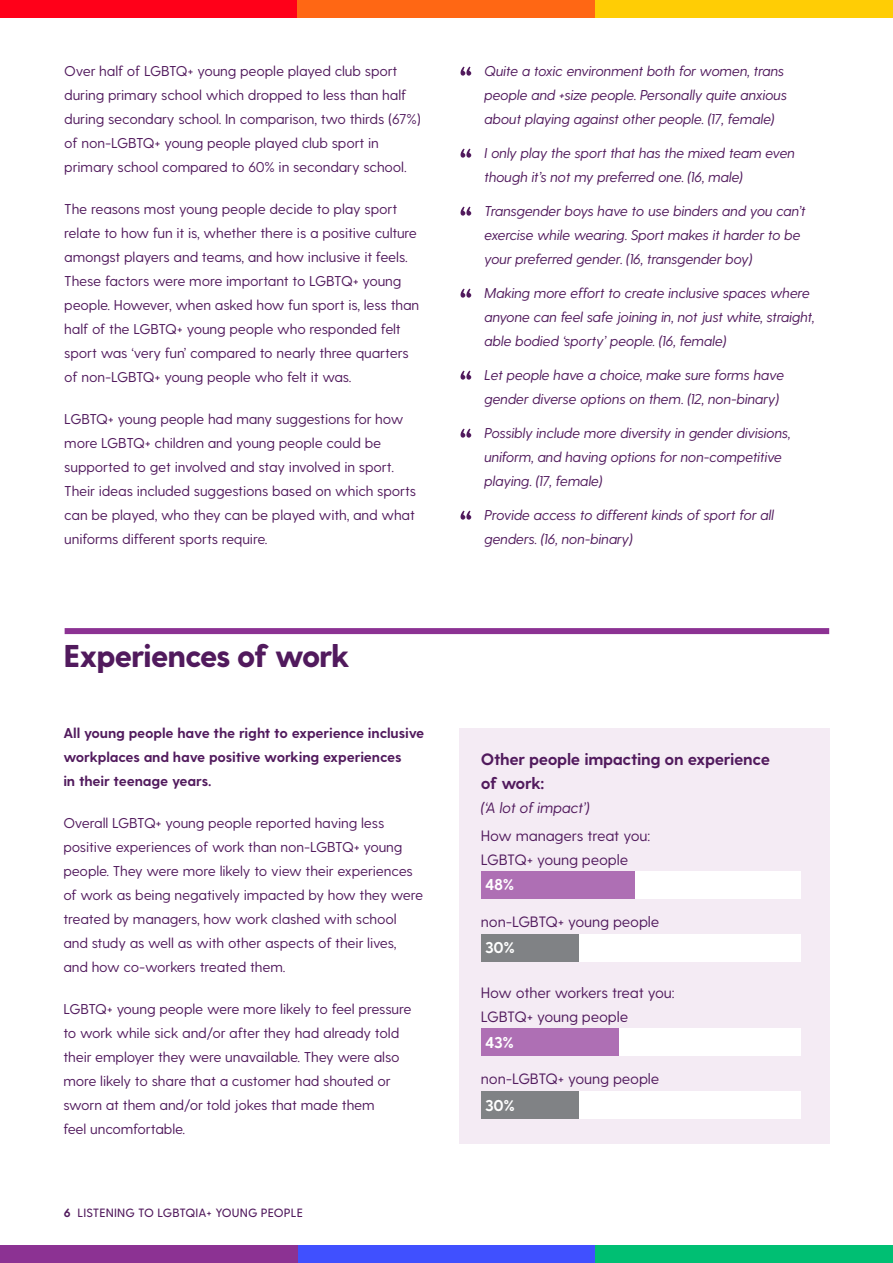
<style>
.page{position:relative;width:893px;height:1263px;background:#fff}
.page>*{position:absolute;margin:0;border:0;box-sizing:border-box;transform-origin:0 0}
.t1{font:800 31.5px "Greycliff CF";letter-spacing:-.04em;color:#511a5d}
.t2{font:700 16.5px/24px "Greycliff CF";letter-spacing:-.02em;color:#511a5d}
.t3{font:700 15.75px "Greycliff CF";letter-spacing:-.02em;color:#fff}
.t4{font:15px/24px "Greycliff CF";letter-spacing:-.01em;color:#511a5d}
.t5{font:italic 15px "Greycliff CF";letter-spacing:-.01em;color:#511a5d}
.t6{font:14.25px/24px "Greycliff CF";letter-spacing:-.01em;color:#511a5d}
.t7{font:italic 14.25px/24px "Greycliff CF";letter-spacing:-.01em;color:#511a5d}
.t8{font:700 14.25px/24px "Greycliff CF";letter-spacing:-.01em;color:#511a5d}
.t9{font:500 12px "Greycliff CF";letter-spacing:.01em;color:#511a5d}
.s1{font-weight:700}
</style>
<div class="page">
<div style="left:0;top:0;width:298px;height:18px;background:#ff0019"></div>
<div style="left:298px;top:0;width:297px;height:18px;background:#ff6714"></div>
<div style="left:595px;top:0;width:298px;height:18px;background:#ffcd05"></div>
<div style="left:595px;top:1245px;width:298px;height:18px;background:#00bf73"></div>
<div style="left:298px;top:1245px;width:297px;height:18px;background:#4050ff"></div>
<div style="left:0;top:1245px;width:298px;height:18px;background:#8c3293"></div>
<svg style="left:460px;top:67px;width:11px;height:9px"></svg>
<svg style="left:460px;top:149px;width:11px;height:9px"></svg>
<svg style="left:460px;top:207px;width:11px;height:9px"></svg>
<svg style="left:460px;top:289px;width:11px;height:9px"></svg>
<svg style="left:460px;top:371px;width:11px;height:9px"></svg>
<svg style="left:460px;top:429px;width:11px;height:9px"></svg>
<svg style="left:460px;top:511px;width:11px;height:9px"></svg>
<div style="left:459px;top:728px;width:370px;height:416px;background:#f4ebf4"></div>
<div style="left:537px;top:871px;width:264px;height:28px;background:#fff"></div>
<div style="left:481px;top:871px;width:153px;height:28px;background:#ae6fb4"></div>
<div style="left:542px;top:934px;width:259px;height:28px;background:#fff"></div>
<div style="left:481px;top:934px;width:97px;height:28px;background:#808285"></div>
<div style="left:537px;top:1028px;width:264px;height:28px;background:#fff"></div>
<div style="left:481px;top:1029px;width:137px;height:27px;background:#ae6fb4"></div>
<div style="left:542px;top:1091px;width:259px;height:28px;background:#fff"></div>
<div style="left:481px;top:1092px;width:97px;height:27px;background:#808285"></div>
<div style="left:65px;top:628px;width:764px;height:6px;background:#8c3293"></div>
<p class="t6" style="left:64px;top:59px;width:358px">Over half of LGBTQ+ young people played club sport during primary school which dropped to less than half during secondary school. In comparison, two thirds (67%) of non-LGBTQ+ young people played club sport in primary school compared to 60% in secondary school.</p>
<p class="t6" style="left:64px;top:197px;width:356px">The reasons most young people decide to play sport relate to how fun it is, whether there is a positive culture amongst players and teams, and how inclusive it feels.<br>These factors were more important to LGBTQ+ young people. However, when asked how fun sport is, less than half of the LGBTQ+ young people who responded felt sport was ‘very fun’ compared to nearly three quarters of non-LGBTQ+ young people who felt it was.</p>
<p class="t6" style="left:64px;top:407px;width:353px">LGBTQ+ young people had many suggestions for how more LGBTQ+ children and young people could be supported to get involved and stay involved in sport.<br>Their ideas included suggestions based on which sports can be played, who they can be played with, and what uniforms different sports require.</p>
<h1 class="t1" style="left:63px;top:637px;width:288px">Experiences of work</h1>
<p class="t8" style="left:63px;top:722px;width:363px">All young people have the right to experience inclusive workplaces and have positive working experiences<br>in their teenage years.</p>
<p class="t6" style="left:63px;top:811px;width:361px">Overall LGBTQ+ young people reported having less positive experiences of work than non-LGBTQ+ young people. They were more likely to view their experiences of work as being negatively impacted by how they were treated by managers, how work clashed with school and study as well as with other aspects of their lives, and how co-workers treated them.</p>
<p class="t6" style="left:63px;top:997px;width:350px">LGBTQ+ young people were more likely to feel pressure to work while sick and/or after they had already told their employer they were unavailable. They were also more likely to share that a customer had shouted or sworn at them and/or told jokes that made them<br>feel uncomfortable.</p>
<p class="t9" style="left:64px;top:1205px;width:241px"><span class="s1">6</span> LISTENING TO LGBTQIA+ YOUNG PEOPLE</p>
<p class="t7" style="left:484px;top:59px;width:304px">Quite a toxic environment both for women, trans people and +size people. Personally quite anxious about playing against other people. (17, female)</p>
<p class="t7" style="left:484px;top:141px;width:312px">I only play the sport that has the mixed team even though it’s not my preferred one. (16, male)</p>
<p class="t7" style="left:484px;top:199px;width:323px">Transgender boys have to use binders and you can’t exercise while wearing. Sport makes it harder to be your preferred gender. (16, transgender boy)</p>
<p class="t7" style="left:484px;top:281px;width:332px">Making more effort to create inclusive spaces where anyone can feel safe joining in, not just white, straight, able bodied ‘sporty’ people. (16, female)</p>
<p class="t7" style="left:484px;top:363px;width:301px">Let people have a choice, make sure forms have gender diverse options on them. (12, non-binary)</p>
<p class="t7" style="left:484px;top:420px;width:308px">Possibly include more diversity in gender divisions, uniform, and having options for non-competitive playing. (17, female)</p>
<p class="t7" style="left:484px;top:502px;width:291px">Provide access to different kinds of sport for all genders. (16, non-binary)</p>
<p class="t2" style="left:481px;top:747px;width:291px">Other people impacting on experience of work:</p>
<p class="t5" style="left:481px;top:798px;width:111px">(‘A lot of impact’)</p>
<p class="t4" style="left:481px;top:824px;width:171px">How managers treat you:<br>LGBTQ+ young people</p>
<p class="t3" style="left:485px;top:875px;width:31px">48%</p>
<p class="t4" style="left:481px;top:910px;width:180px">non-LGBTQ+ young people</p>
<p class="t3" style="left:485px;top:938px;width:31px">30%</p>
<p class="t4" style="left:481px;top:981px;width:195px">How other workers treat you:<br>LGBTQ+ young people</p>
<p class="t3" style="left:485px;top:1033px;width:30px">43%</p>
<p class="t4" style="left:481px;top:1067px;width:180px">non-LGBTQ+ young people</p>
<p class="t3" style="left:485px;top:1096px;width:31px">30%</p>
</div>
